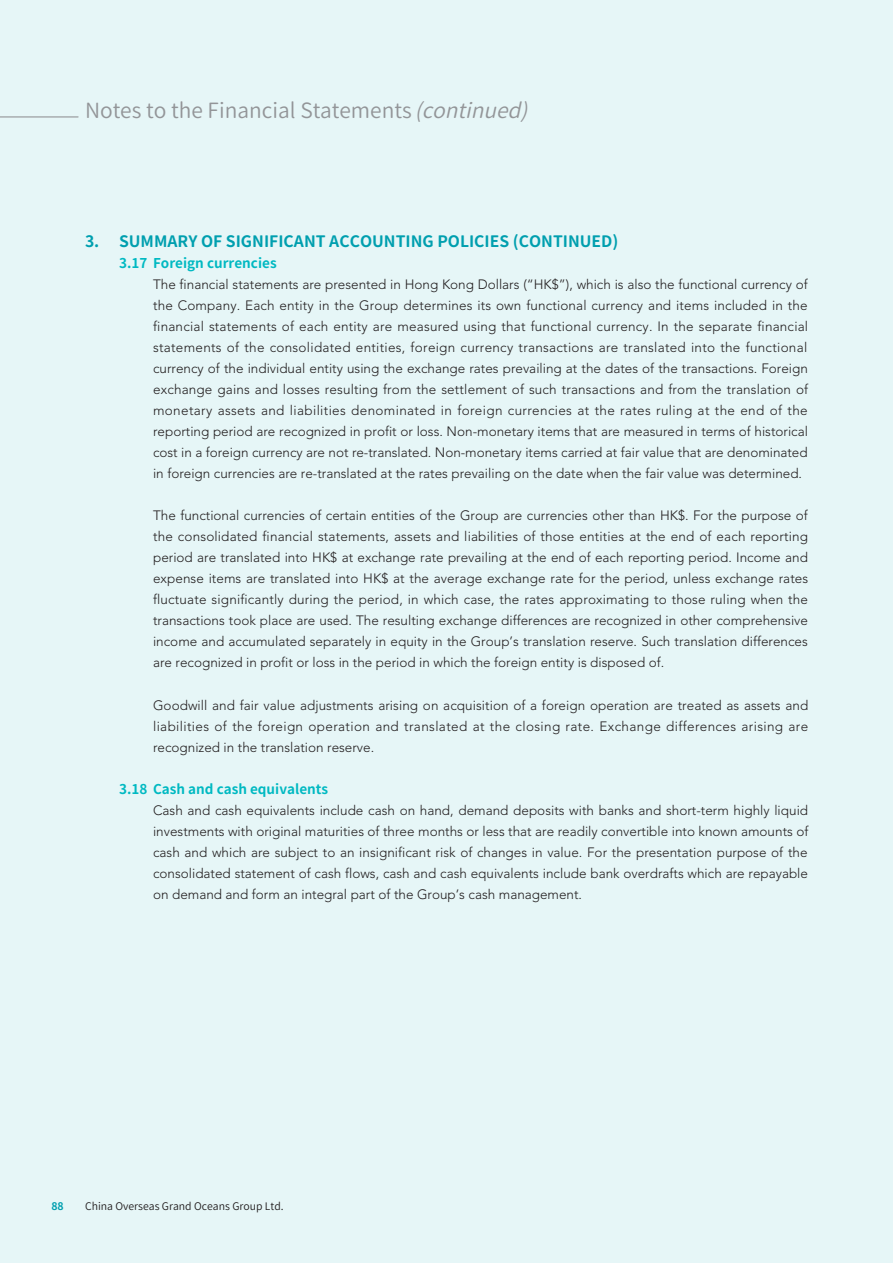
<style>
.page{position:relative;width:893px;height:1263px;background:#e6f6f7}
.page>*{position:absolute;margin:0;border:0;box-sizing:border-box;transform-origin:0 0}
.t1{font:21px "Gen Jyuu Gothic L";color:#939598}
._01_H1{font:700 15.75px "Gen Jyuu Gothic L";color:#009faf}
._00_txt{font:300 13.5px/21px "Avenir LT Std";color:#231f20;text-align:justify}
._02_H2{font:700 13.5px "Gen Jyuu Gothic L";color:#00b9c2}
.t2{font:10.5px "Gen Jyuu Gothic L";color:#231f20}
.t3{font:700 10.5px "Gen Jyuu Gothic L";color:#009faf}
.s1{font-style:italic}
</style>
<div class="page">
<hr style="left:0;top:116px;width:78px;height:1px;background:#939598">
<h1 class="t1" style="left:85px;top:95px;width:450px">Notes to the Financial Statements <span class="s1">(continued)</span></h1>
<p class="_01_H1" style="left:85px;top:230px;width:535px">3. SUMMARY OF SIGNIFICANT ACCOUNTING POLICIES (CONTINUED)</p>
<p class="_02_H2" style="left:119px;top:254px;width:159px">3.17 Foreign currencies</p>
<p class="_00_txt" style="left:153px;top:274px;width:657px">The financial statements are presented in Hong Kong Dollars (“HK$”), which is also the functional currency of the Company. Each entity in the Group determines its own functional currency and items included in the financial statements of each entity are measured using that functional currency. In the separate financial statements of the consolidated entities, foreign currency transactions are translated into the functional currency of the individual entity using the exchange rates prevailing at the dates of the transactions. Foreign exchange gains and losses resulting from the settlement of such transactions and from the translation of monetary assets and liabilities denominated in foreign currencies at the rates ruling at the end of the reporting period are recognized in profit or loss. Non-monetary items that are measured in terms of historical cost in a foreign currency are not re-translated. Non-monetary items carried at fair value that are denominated in foreign currencies are re-translated at the rates prevailing on the date when the fair value was determined.</p>
<p class="_00_txt" style="left:153px;top:505px;width:657px">The functional currencies of certain entities of the Group are currencies other than HK$. For the purpose of the consolidated financial statements, assets and liabilities of those entities at the end of each reporting period are translated into HK$ at exchange rate prevailing at the end of each reporting period. Income and expense items are translated into HK$ at the average exchange rate for the period, unless exchange rates fluctuate significantly during the period, in which case, the rates approximating to those ruling when the transactions took place are used. The resulting exchange differences are recognized in other comprehensive income and accumulated separately in equity in the Group’s translation reserve. Such translation differences are recognized in profit or loss in the period in which the foreign entity is disposed of.</p>
<p class="_00_txt" style="left:153px;top:694px;width:657px">Goodwill and fair value adjustments arising on acquisition of a foreign operation are treated as assets and liabilities of the foreign operation and translated at the closing rate. Exchange differences arising are recognized in the translation reserve.</p>
<p class="_02_H2" style="left:119px;top:779px;width:211px">3.18 Cash and cash equivalents</p>
<p class="_00_txt" style="left:153px;top:799px;width:657px">Cash and cash equivalents include cash on hand, demand deposits with banks and short-term highly liquid investments with original maturities of three months or less that are readily convertible into known amounts of cash and which are subject to an insignificant risk of changes in value. For the presentation purpose of the consolidated statement of cash flows, cash and cash equivalents include bank overdrafts which are repayable on demand and form an integral part of the Group’s cash management.</p>
<p class="t3" style="left:51px;top:1199px;width:14px">88</p>
<p class="t2" style="left:85px;top:1199px;width:200px">China Overseas Grand Oceans Group Ltd.</p>
</div>
